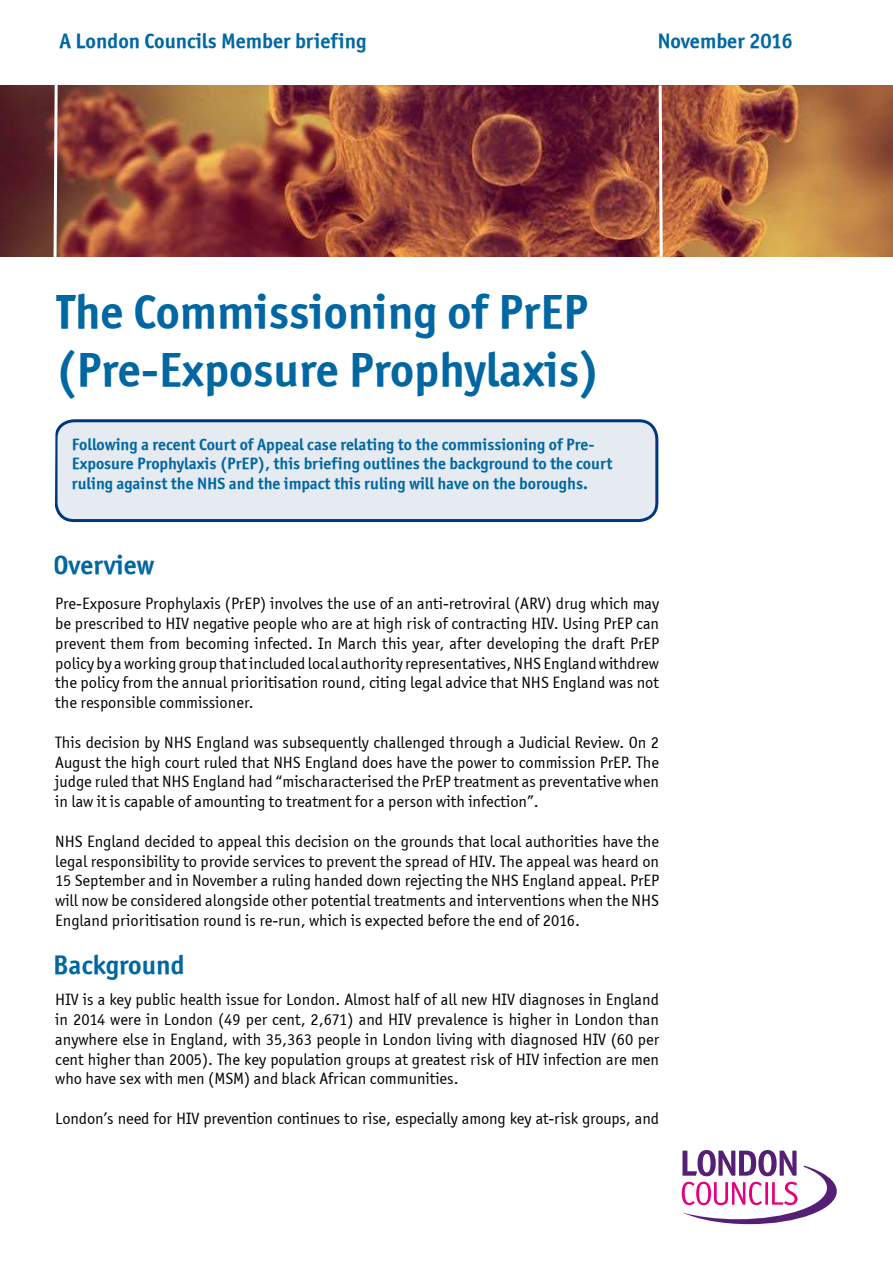
<style>
.page{position:relative;width:893px;height:1263px;background:#fff}
.page>*{position:absolute;margin:0;border:0;box-sizing:border-box;transform-origin:0 0}
.t1{font:48px/57.6px "Officina Sans ITCTT Bold";color:#0067a2}
.t2{font:27px "Officina Sans ITCTT Bold";color:#0067a2}
.t3{font:21px "Officina Sans ITCTT Bold";color:#0067a2}
.t4{font:16.5px/19.8px "Officina Sans ITCTT Book";color:#000;text-align:justify}
.t5{font:16.5px/19.8px "Officina Sans ITCTT Bold";color:#0067a2}
</style>
<div class="page">
<img style="left:138px;top:86px;width:755px;height:171px">
<div style="left:56px;top:421px;width:601px;height:100px;background:#e6ebf2;border-radius:18px"></div>
<div style="left:55px;top:419px;width:603px;height:103px;border:3px solid #00367d;border-radius:18px"></div>
<svg style="left:682px;top:1150px;width:155px;height:74px"></svg>
<svg style="left:657px;top:85px;width:7px;height:172px"></svg>
<svg style="left:0;top:85px;width:138px;height:438px"></svg>
<p class="t3" style="left:60px;top:28px;width:308px">A London Councils Member briefing</p>
<p class="t3" style="left:658px;top:28px;width:137px">November 2016</p>
<h1 class="t1" style="left:55px;top:282px;width:547px">The Commissioning of PrEP (Pre-Exposure Prophylaxis)</h1>
<p class="t5" style="left:72px;top:434px;width:542px">Following a recent Court of Appeal case relating to the commissioning of Pre-<br>Exposure Prophylaxis (PrEP), this briefing outlines the background to the court ruling against the NHS and the impact this ruling will have on the boroughs.</p>
<h2 class="t2" style="left:53px;top:548px;width:103px">Overview</h2>
<p class="t4" style="left:55px;top:594px;width:605px">Pre-Exposure Prophylaxis (PrEP) involves the use of an anti-retroviral (ARV) drug which may be prescribed to HIV negative people who are at high risk of contracting HIV. Using PrEP can prevent them from becoming infected. In March this year, after developing the draft PrEP policy by a working group that included local authority representatives, NHS England withdrew the policy from the annual prioritisation round, citing legal advice that NHS England was not the responsible commissioner.</p>
<p class="t4" style="left:55px;top:732px;width:605px">This decision by NHS England was subsequently challenged through a Judicial Review. On 2<br>August the high court ruled that NHS England does have the power to commission PrEP. The judge ruled that NHS England had “mischaracterised the PrEP treatment as preventative when in law it is capable of amounting to treatment for a person with infection”.</p>
<p class="t4" style="left:55px;top:831px;width:605px">NHS England decided to appeal this decision on the grounds that local authorities have the legal responsibility to provide services to prevent the spread of HIV. The appeal was heard on 15 September and in November a ruling handed down rejecting the NHS England appeal. PrEP will now be considered alongside other potential treatments and interventions when the NHS England prioritisation round is re-run, which is expected before the end of 2016.</p>
<h2 class="t2" style="left:53px;top:948px;width:133px">Background</h2>
<p class="t4" style="left:55px;top:990px;width:605px">HIV is a key public health issue for London. Almost half of all new HIV diagnoses in England in 2014 were in London (49 per cent, 2,671) and HIV prevalence is higher in London than anywhere else in England, with 35,363 people in London living with diagnosed HIV (60 per cent higher than 2005). The key population groups at greatest risk of HIV infection are men who have sex with men (MSM) and black African communities.</p>
<p class="t4" style="left:55px;top:1108px;width:605px">London’s need for HIV prevention continues to rise, especially among key at-risk groups, and</p>
</div>
